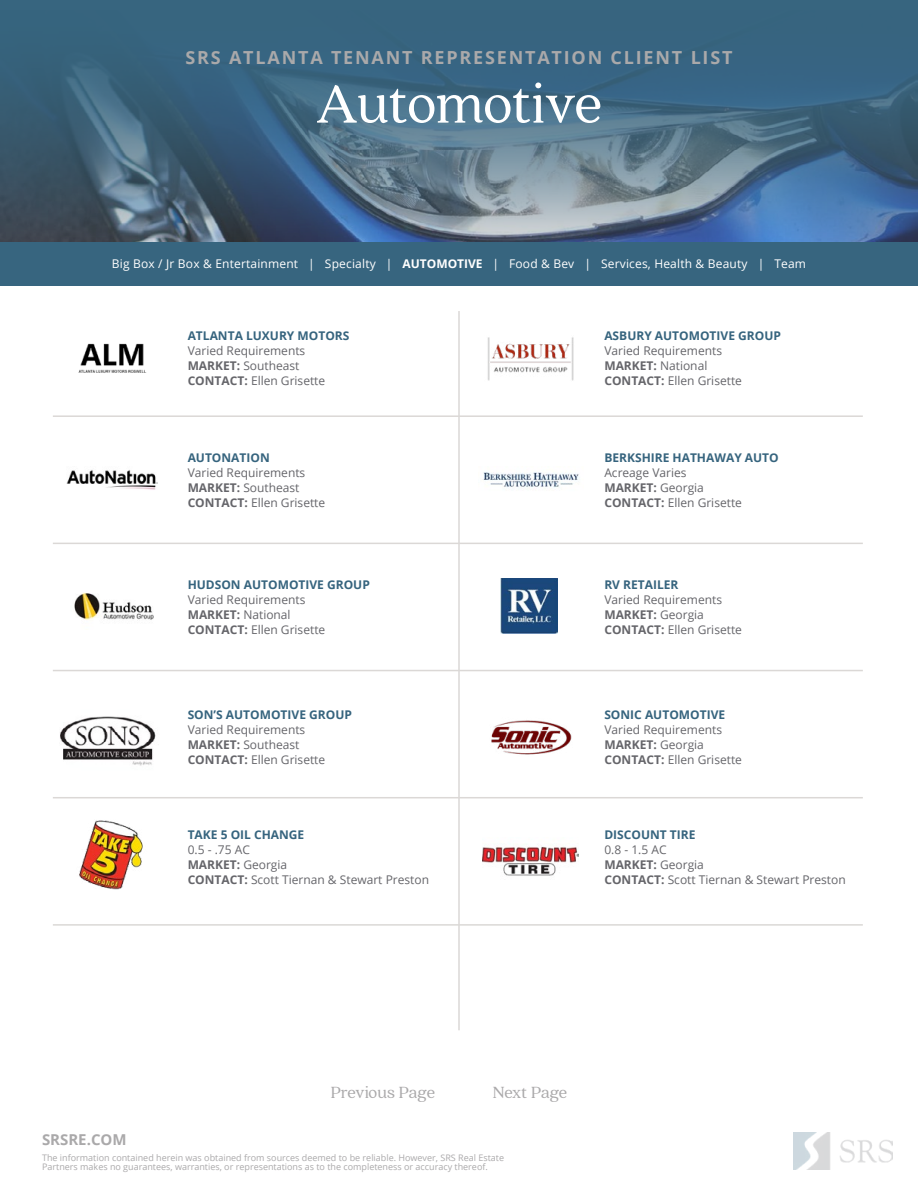
<style>
.page{position:relative;width:918px;height:1188px;background:#fff}
.page>*{position:absolute;margin:0;border:0;box-sizing:border-box;transform-origin:0 0}
.t1{font:60px "Quincy CF";letter-spacing:-.01em;color:#fff}
.t2{font:700 18px "Open Sans";letter-spacing:.1em;color:#aaa9aa}
.t3{font:18px "Quincy CF";color:#aaa9aa}
.t4{font:700 15px "Open Sans";color:#aaa9aa}
.t5{font:12px/15px "Open Sans";color:#65656a}
.t6{font:700 12px "Open Sans";color:#36647e}
.t7{font:12px "Open Sans";letter-spacing:.015em;color:#fff}
.t8{font:9px/9px "Open Sans";color:#aaa9aa}
.s1{font-weight:700}
</style>
<div class="page">
<div style="left:0;top:242px;width:918px;height:43px;background:#37657f"></div>
<svg style="left:0;top:0;width:918px;height:242px"></svg>
<hr style="left:458px;top:311px;width:2px;height:719px;background:#dbd8d6">
<hr style="left:53px;top:415px;width:810px;height:2px;background:#dbd8d6">
<hr style="left:53px;top:543px;width:810px;height:1px;background:#dbd8d6">
<hr style="left:53px;top:670px;width:810px;height:1px;background:#dbd8d6">
<hr style="left:53px;top:797px;width:810px;height:1px;background:#dbd8d6">
<hr style="left:53px;top:924px;width:810px;height:2px;background:#dbd8d6">
<img style="left:487px;top:337px;width:87px;height:44px">
<img style="left:483px;top:472px;width:96px;height:16px">
<img style="left:60px;top:716px;width:96px;height:50px">
<img style="left:79px;top:820px;width:64px;height:70px">
<img style="left:74px;top:592px;width:80px;height:28px">
<img style="left:491px;top:720px;width:81px;height:35px">
<img style="left:501px;top:578px;width:57px;height:55px">
<img style="left:67px;top:470px;width:91px;height:20px">
<img style="left:78px;top:343px;width:69px;height:30px">
<img style="left:483px;top:846px;width:96px;height:30px">
<img style="left:793px;top:1133px;width:100px;height:37px">
<h2 class="t2" style="left:185px;top:45px;width:549px">SRS ATLANTA TENANT REPRESENTATION CLIENT LIST</h2>
<h1 class="t1" style="left:316px;top:69px;width:288px">Automotive</h1>
<p class="t7" style="left:112px;top:256px;width:696px">Big Box / Jr Box &amp; Entertainment | Specialty | <span class="s1">AUTOMOTIVE</span> | Food &amp; Bev | Services, Health &amp; Beauty | Team</p>
<p class="t6" style="left:188px;top:328px;width:163px">ATLANTA LUXURY MOTORS</p>
<p class="t5" style="left:188px;top:343px;width:139px">Varied Requirements<br><span class="s1">MARKET:</span> Southeast<br><span class="s1">CONTACT:</span> Ellen Grisette</p>
<p class="t6" style="left:188px;top:449px;width:84px">AUTONATION</p>
<p class="t5" style="left:188px;top:465px;width:139px">Varied Requirements<br><span class="s1">MARKET:</span> Southeast<br><span class="s1">CONTACT:</span> Ellen Grisette</p>
<p class="t6" style="left:188px;top:576px;width:184px">HUDSON AUTOMOTIVE GROUP</p>
<p class="t5" style="left:188px;top:592px;width:139px">Varied Requirements<br><span class="s1">MARKET:</span> National<br><span class="s1">CONTACT:</span> Ellen Grisette</p>
<p class="t6" style="left:188px;top:706px;width:166px">SON’S AUTOMOTIVE GROUP</p>
<p class="t5" style="left:188px;top:722px;width:139px">Varied Requirements<br><span class="s1">MARKET:</span> Southeast<br><span class="s1">CONTACT:</span> Ellen Grisette</p>
<p class="t6" style="left:188px;top:826px;width:118px">TAKE 5 OIL CHANGE</p>
<p class="t5" style="left:188px;top:842px;width:243px">0.5 - .75 AC<br><span class="s1">MARKET:</span> Georgia<br><span class="s1">CONTACT:</span> Scott Tiernan &amp; Stewart Preston</p>
<p class="t6" style="left:604px;top:328px;width:178px">ASBURY AUTOMOTIVE GROUP</p>
<p class="t5" style="left:604px;top:343px;width:139px">Varied Requirements<br><span class="s1">MARKET:</span> National<br><span class="s1">CONTACT:</span> Ellen Grisette</p>
<p class="t6" style="left:604px;top:449px;width:176px">BERKSHIRE HATHAWAY AUTO</p>
<p class="t5" style="left:604px;top:465px;width:139px">Acreage Varies<br><span class="s1">MARKET:</span> Georgia<br><span class="s1">CONTACT:</span> Ellen Grisette</p>
<p class="t6" style="left:604px;top:576px;width:76px">RV RETAILER</p>
<p class="t5" style="left:604px;top:592px;width:139px">Varied Requirements<br><span class="s1">MARKET:</span> Georgia<br><span class="s1">CONTACT:</span> Ellen Grisette</p>
<p class="t6" style="left:604px;top:706px;width:122px">SONIC AUTOMOTIVE</p>
<p class="t5" style="left:604px;top:722px;width:139px">Varied Requirements<br><span class="s1">MARKET:</span> Georgia<br><span class="s1">CONTACT:</span> Ellen Grisette</p>
<p class="t6" style="left:604px;top:826px;width:93px">DISCOUNT TIRE</p>
<p class="t5" style="left:604px;top:842px;width:243px">0.8 - 1.5 AC<br><span class="s1">MARKET:</span> Georgia<br><span class="s1">CONTACT:</span> Scott Tiernan &amp; Stewart Preston</p>
<h2 class="t3" style="left:331px;top:1082px;width:106px">Previous Page</h2>
<h2 class="t3" style="left:493px;top:1082px;width:76px">Next Page</h2>
<p class="t4" style="left:42px;top:1129px;width:86px">SRSRE.COM</p>
<p class="t8" style="left:42px;top:1153px;width:464px">The information contained herein was obtained from sources deemed to be reliable. However, SRS Real Estate<br>Partners makes no guarantees, warranties, or representations as to the completeness or accuracy thereof.</p>
</div>
